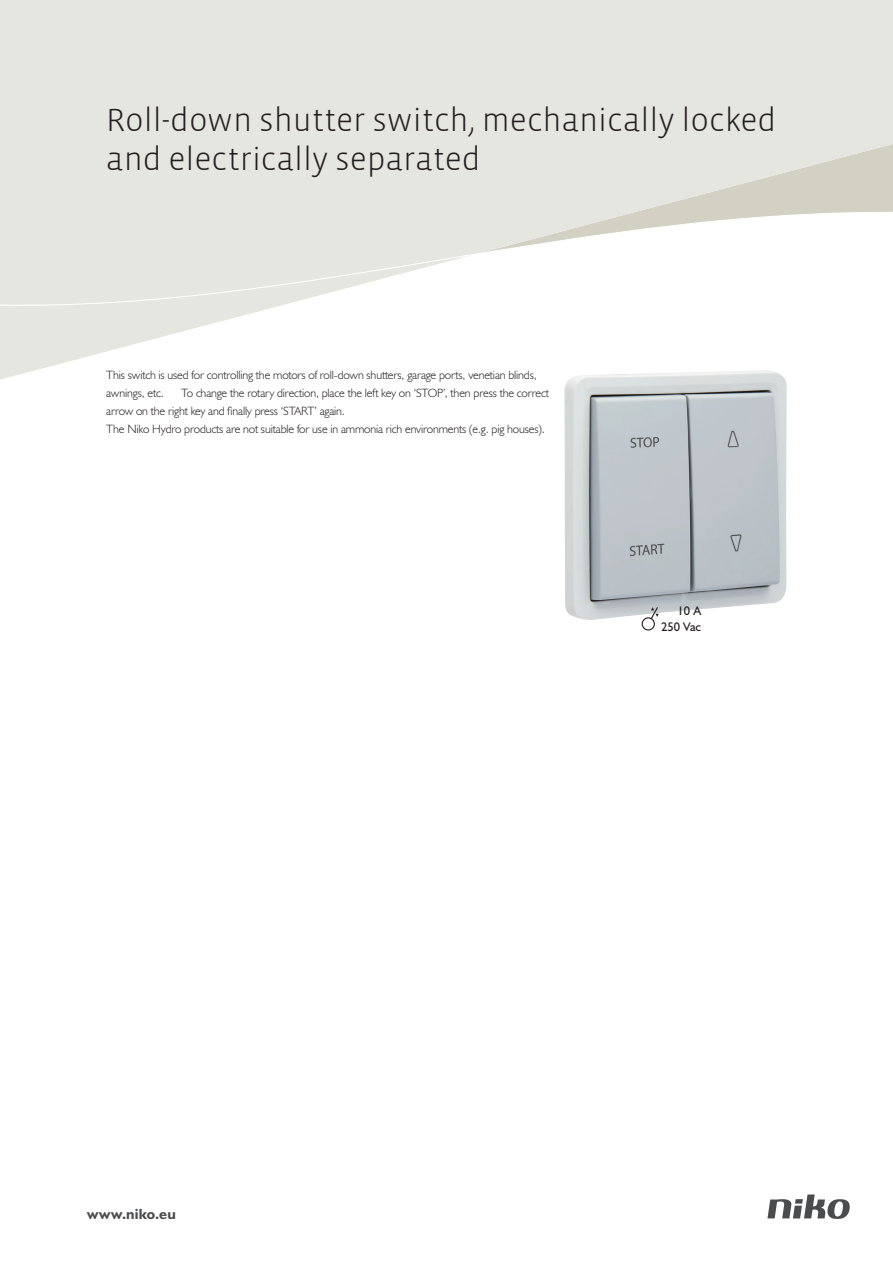
<style>
.page{position:relative;width:893px;height:1263px;background:#fff}
.page>*{position:absolute;margin:0;border:0;box-sizing:border-box;transform-origin:0 0}
.t1{font:300 33px/39px "Vista Sans";color:#231f20}
.t2{font:700 15px "Humanist 521 BT";letter-spacing:.01em;color:#4b4c4d}
.t3{font:12.6px/15px "Humanist 521 BT";color:#231f20;text-align:right}
.t4{font:300 12px/18px "Humanist 521 BT";letter-spacing:-.01em;color:#231f20}
</style>
<div class="page">
<svg style="left:0;top:0;width:893px;height:380px;fill:#e6e6e0"></svg>
<svg style="left:0;top:209px;width:893px;height:101px"></svg>
<svg style="left:767px;top:1194px;width:83px;height:25px"></svg>
<img style="left:564px;top:370px;width:223px;height:250px">
<svg style="left:642px;top:606px;width:17px;height:25px"></svg>
<h1 class="t1" style="left:106px;top:101px;width:672px">Roll-down shutter switch, mechanically locked and electrically separated</h1>
<p class="t4" style="left:106px;top:366px;width:432px">This switch is used for controlling the motors of roll-down shutters, garage ports, venetian blinds, awnings, etc.</p>
<p class="t4" style="left:106px;top:384px;width:444px;text-indent:75px">To change the rotary direction, place the left key on ‘STOP’, then press the correct arrow on the right key and finally press ‘START’ again.<br>The Niko Hydro products are not suitable for use in ammonia rich environments (e.g. pig houses).</p>
<p class="t3" style="left:661px;top:604px;width:42px">10 A<br>250 Vac</p>
<p class="t2" style="left:87px;top:1204px;width:90px">www.niko.eu</p>
</div>
